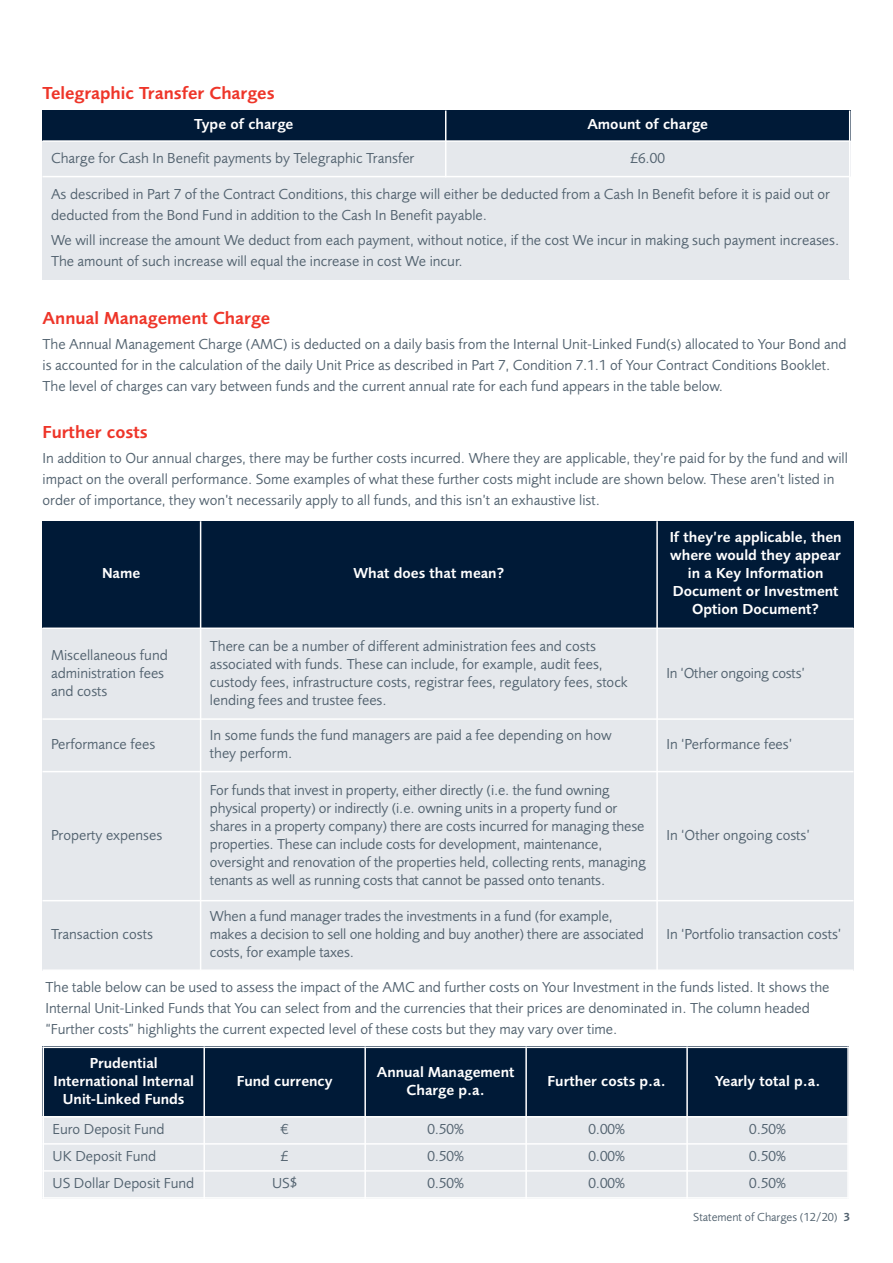
<style>
.page{position:relative;width:893px;height:1263px;background:#fff}
.page>*{position:absolute;margin:0;border:0;box-sizing:border-box;transform-origin:0 0}
.t1{font:600 18px "Pru Sans";color:#ee3529}
.t2{font:15px/18px "Pru Sans";color:#52626f}
.t3{font:600 15px/18px "Pru Sans";color:#fff;text-align:center}
.t4{font:12px "Pru Sans";color:#52626f}
.s1{font-weight:600}
</style>
<div class="page">
<div style="left:43px;top:1046px;width:161px;height:71px;background:#001a37"></div>
<div style="left:204px;top:1046px;width:161px;height:71px;background:#001a37"></div>
<div style="left:365px;top:1046px;width:161px;height:71px;background:#001a37"></div>
<div style="left:526px;top:1046px;width:161px;height:71px;background:#001a37"></div>
<div style="left:687px;top:1046px;width:162px;height:71px;background:#001a37"></div>
<div style="left:43px;top:1117px;width:161px;height:27px;background:#e5e8ec"></div>
<div style="left:204px;top:1117px;width:161px;height:27px;background:#e5e8ec"></div>
<div style="left:365px;top:1117px;width:161px;height:27px;background:#e5e8ec"></div>
<div style="left:526px;top:1117px;width:161px;height:27px;background:#e5e8ec"></div>
<div style="left:687px;top:1117px;width:162px;height:27px;background:#e5e8ec"></div>
<div style="left:43px;top:1144px;width:161px;height:27px;background:#e5e8ec"></div>
<div style="left:204px;top:1144px;width:161px;height:27px;background:#e5e8ec"></div>
<div style="left:365px;top:1144px;width:161px;height:27px;background:#e5e8ec"></div>
<div style="left:526px;top:1144px;width:161px;height:27px;background:#e5e8ec"></div>
<div style="left:687px;top:1144px;width:162px;height:27px;background:#e5e8ec"></div>
<div style="left:43px;top:1171px;width:161px;height:28px;background:#e5e8ec"></div>
<div style="left:204px;top:1171px;width:161px;height:28px;background:#e5e8ec"></div>
<div style="left:365px;top:1171px;width:161px;height:28px;background:#e5e8ec"></div>
<div style="left:526px;top:1171px;width:161px;height:28px;background:#e5e8ec"></div>
<div style="left:687px;top:1171px;width:162px;height:28px;background:#e5e8ec"></div>
<hr style="left:43px;top:1046px;width:1px;height:153px;background:#fff">
<hr style="left:203px;top:1046px;width:2px;height:153px;background:#fff">
<hr style="left:364px;top:1046px;width:2px;height:153px;background:#fff">
<hr style="left:525px;top:1046px;width:2px;height:153px;background:#fff">
<hr style="left:686px;top:1046px;width:2px;height:153px;background:#fff">
<hr style="left:847px;top:1046px;width:2px;height:153px;background:#fff">
<hr style="left:43px;top:1046px;width:806px;height:2px;background:#fff">
<hr style="left:43px;top:1116px;width:806px;height:1px;background:#fff">
<hr style="left:43px;top:1143px;width:806px;height:1px;background:#fff">
<hr style="left:43px;top:1170px;width:806px;height:2px;background:#fff">
<hr style="left:43px;top:1197px;width:806px;height:2px;background:#fff">
<div style="left:43px;top:111px;width:403px;height:30px;background:#001a37"></div>
<div style="left:446px;top:111px;width:404px;height:30px;background:#001a37"></div>
<div style="left:43px;top:141px;width:403px;height:36px;background:#e5e8ec"></div>
<div style="left:446px;top:141px;width:404px;height:36px;background:#e5e8ec"></div>
<div style="left:43px;top:177px;width:807px;height:102px;background:#e5e8ec"></div>
<hr style="left:445px;top:111px;width:1px;height:66px;background:#fff">
<hr style="left:849px;top:111px;width:1px;height:168px;background:#fff">
<hr style="left:43px;top:140px;width:807px;height:2px;background:#fff">
<hr style="left:43px;top:176px;width:807px;height:1px;background:#fff">
<div style="left:43px;top:521px;width:158px;height:107px;background:#001a37"></div>
<div style="left:201px;top:521px;width:456px;height:107px;background:#001a37"></div>
<div style="left:657px;top:521px;width:196px;height:107px;background:#001a37"></div>
<div style="left:43px;top:628px;width:158px;height:91px;background:#e5e8ec"></div>
<div style="left:201px;top:628px;width:456px;height:91px;background:#e5e8ec"></div>
<div style="left:657px;top:628px;width:196px;height:91px;background:#e5e8ec"></div>
<div style="left:43px;top:719px;width:158px;height:53px;background:#e5e8ec"></div>
<div style="left:201px;top:719px;width:456px;height:53px;background:#e5e8ec"></div>
<div style="left:657px;top:719px;width:196px;height:53px;background:#e5e8ec"></div>
<div style="left:43px;top:772px;width:158px;height:129px;background:#e5e8ec"></div>
<div style="left:201px;top:772px;width:456px;height:129px;background:#e5e8ec"></div>
<div style="left:657px;top:772px;width:196px;height:129px;background:#e5e8ec"></div>
<div style="left:43px;top:901px;width:158px;height:70px;background:#e5e8ec"></div>
<div style="left:201px;top:901px;width:456px;height:70px;background:#e5e8ec"></div>
<div style="left:657px;top:901px;width:196px;height:70px;background:#e5e8ec"></div>
<hr style="left:200px;top:521px;width:1px;height:450px;background:#fff">
<hr style="left:656px;top:521px;width:2px;height:450px;background:#fff">
<hr style="left:43px;top:627px;width:810px;height:2px;background:#fff">
<hr style="left:43px;top:718px;width:810px;height:2px;background:#fff">
<hr style="left:43px;top:771px;width:810px;height:1px;background:#fff">
<hr style="left:43px;top:900px;width:810px;height:1px;background:#fff">
<hr style="left:43px;top:969px;width:810px;height:2px;background:#fff">
<p class="t1" style="left:43px;top:86px;width:234px">Telegraphic Transfer Charges</p>
<p class="t3" style="left:194px;top:117px;width:101px">Type of charge</p>
<p class="t3" style="left:587px;top:117px;width:122px">Amount of charge</p>
<p class="t2" style="left:51px;top:150px;width:365px">Charge for Cash In Benefit payments by Telegraphic Transfer</p>
<p class="t2" style="left:631px;top:150px;width:36px">£6.00</p>
<p class="t2" style="left:51px;top:185px;width:781px;line-height:21px">As described in Part 7 of the Contract Conditions, this charge will either be deducted from a Cash In Benefit before it is paid out or deducted from the Bond Fund in addition to the Cash In Benefit payable.</p>
<p class="t2" style="left:51px;top:231px;width:790px;line-height:21px">We will increase the amount We deduct from each payment, without notice, if the cost We incur in making such payment increases.<br>The amount of such increase will equal the increase in cost We incur.</p>
<p class="t1" style="left:43px;top:311px;width:229px">Annual Management Charge</p>
<p class="t2" style="left:43px;top:335px;width:805px;line-height:21px">The Annual Management Charge (AMC) is deducted on a daily basis from the Internal Unit-Linked Fund(s) allocated to Your Bond and is accounted for in the calculation of the daily Unit Price as described in Part 7, Condition 7.1.1 of Your Contract Conditions Booklet.<br>The level of charges can vary between funds and the current annual rate for each fund appears in the table below.</p>
<p class="t1" style="left:43px;top:425px;width:107px">Further costs</p>
<p class="t2" style="left:43px;top:449px;width:807px;line-height:21px">In addition to Our annual charges, there may be further costs incurred. Where they are applicable, they’re paid for by the fund and will impact on the overall performance. Some examples of what these further costs might include are shown below. These aren’t listed in order of importance, they won’t necessarily apply to all funds, and this isn’t an exhaustive list.</p>
<p class="t3" style="left:102px;top:566px;width:40px">Name</p>
<p class="t3" style="left:353px;top:566px;width:152px">What does that mean?</p>
<p class="t2" style="left:51px;top:647px;width:118px">Miscellaneous fund administration fees and costs</p>
<p class="t2" style="left:210px;top:638px;width:420px">There can be a number of different administration fees and costs associated with funds. These can include, for example, audit fees, custody fees, infrastructure costs, registrar fees, regulatory fees, stock lending fees and trustee fees.</p>
<p class="t3" style="left:670px;top:530px;width:173px">If they’re applicable, then where would they appear in a Key Information<br>Document or Investment<br>Option Document?</p>
<p class="t2" style="left:666px;top:665px;width:140px">In ‘Other ongoing costs’</p>
<p class="t2" style="left:51px;top:737px;width:106px">Performance fees</p>
<p class="t2" style="left:210px;top:728px;width:403px">In some funds the fund managers are paid a fee depending on how they perform.</p>
<p class="t2" style="left:666px;top:737px;width:127px">In ‘Performance fees’</p>
<p class="t2" style="left:51px;top:827px;width:113px">Property expenses</p>
<p class="t2" style="left:51px;top:927px;width:103px">Transaction costs</p>
<p class="t2" style="left:210px;top:782px;width:437px">For funds that invest in property, either directly (i.e. the fund owning physical property) or indirectly (i.e. owning units in a property fund or shares in a property company) there are costs incurred for managing these properties. These can include costs for development, maintenance, oversight and renovation of the properties held, collecting rents, managing tenants as well as running costs that cannot be passed onto tenants.</p>
<p class="t2" style="left:210px;top:909px;width:436px">When a fund manager trades the investments in a fund (for example, makes a decision to sell one holding and buy another) there are associated costs, for example taxes.</p>
<p class="t2" style="left:666px;top:827px;width:145px">In ‘Other ongoing costs’</p>
<p class="t2" style="left:666px;top:927px;width:176px">In ‘Portfolio transaction costs’</p>
<p class="t2" style="left:46px;top:978px;width:786px;line-height:21px">The table below can be used to assess the impact of the AMC and further costs on Your Investment in the funds listed. It shows the<br>Internal Unit-Linked Funds that You can select from and the currencies that their prices are denominated in. The column headed “Further costs” highlights the current expected level of these costs but they may vary over time.</p>
<p class="t3" style="left:53px;top:1055px;width:142px">Prudential<br>International Internal<br>Unit-Linked Funds</p>
<p class="t3" style="left:237px;top:1073px;width:97px">Fund currency</p>
<p class="t3" style="left:377px;top:1064px;width:139px">Annual Management<br>Charge p.a.</p>
<p class="t3" style="left:548px;top:1073px;width:120px">Further costs p.a.</p>
<p class="t3" style="left:715px;top:1073px;width:107px">Yearly total p.a.</p>
<p class="t2" style="left:53px;top:1122px;width:114px">Euro Deposit Fund</p>
<p class="t2" style="left:281px;top:1122px;width:9px">¤</p>
<p class="t2" style="left:427px;top:1122px;width:38px">0.50%</p>
<p class="t2" style="left:588px;top:1122px;width:38px">0.00%</p>
<p class="t2" style="left:749px;top:1122px;width:38px">0.50%</p>
<p class="t2" style="left:53px;top:1149px;width:105px">UK Deposit Fund</p>
<p class="t2" style="left:281px;top:1149px;width:9px">£</p>
<p class="t2" style="left:427px;top:1149px;width:38px">0.50%</p>
<p class="t2" style="left:588px;top:1149px;width:38px">0.00%</p>
<p class="t2" style="left:749px;top:1149px;width:38px">0.50%</p>
<p class="t2" style="left:53px;top:1176px;width:143px">US Dollar Deposit Fund</p>
<p class="t2" style="left:272px;top:1176px;width:27px">US$</p>
<p class="t2" style="left:427px;top:1176px;width:38px">0.50%</p>
<p class="t2" style="left:588px;top:1176px;width:38px">0.00%</p>
<p class="t2" style="left:749px;top:1176px;width:38px">0.50%</p>
<p class="t4" style="left:693px;top:1212px;width:159px">Statement of Charges (12/20) <span class="s1">3</span></p>
</div>
